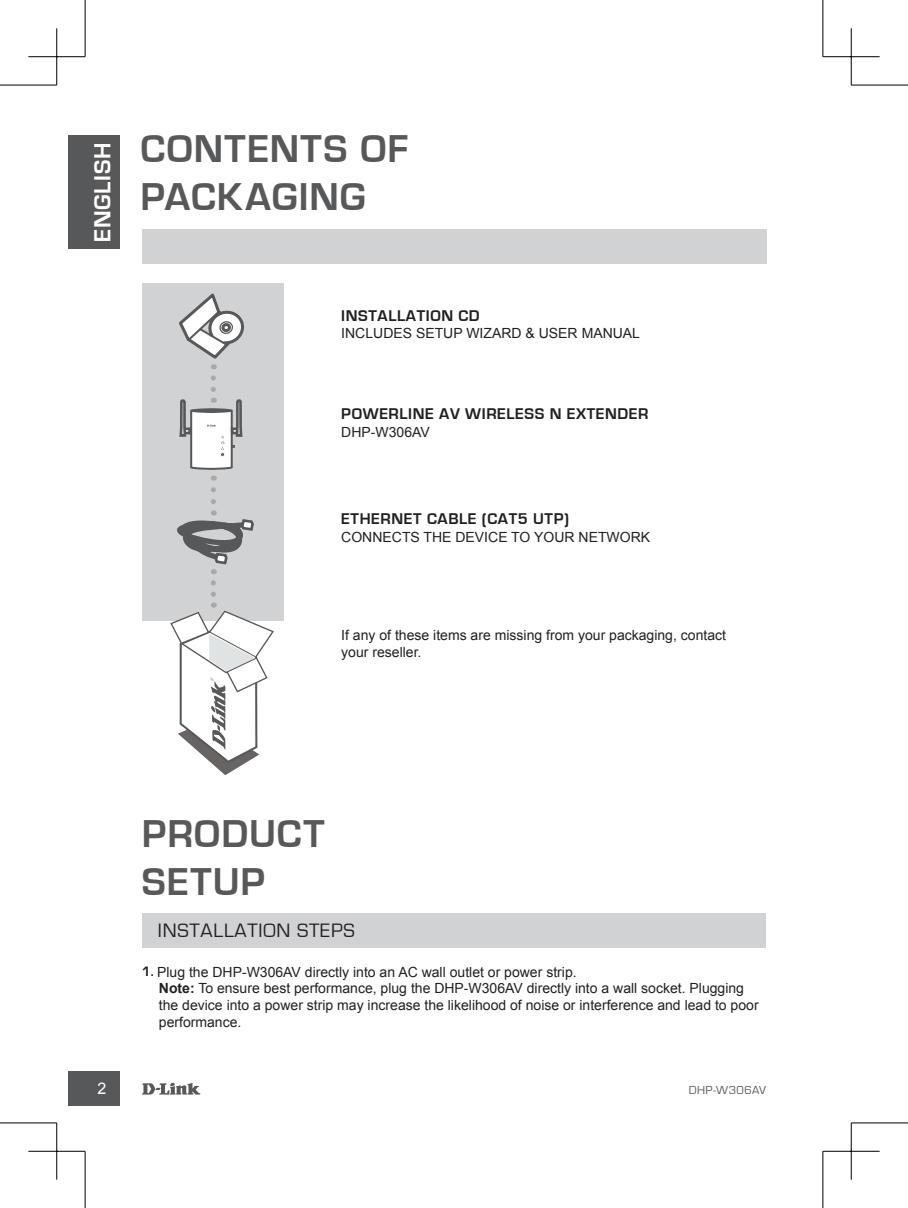
<style>
.page{position:relative;width:908px;height:1208px;background:#fff}
.page>*{position:absolute;margin:0;border:0;box-sizing:border-box;transform-origin:0 0}
.t1{font:700 40px/48px "Eurostile";letter-spacing:.03em;color:#57585a}
.t2{font:700 24px "Eurostile";letter-spacing:.025em;color:#fff}
.t3{font:20px "Eurostile";color:#231f20}
.t4{font:700 16px "Eurostile";letter-spacing:.04em;color:#231f20}
.t5{font:16px "Arial";color:#fff}
.t6{font:14px/16.8px "Arial";color:#231f20}
.t7{font:12px "Eurostile";letter-spacing:.035em;color:#57585a}
.s1{font-family:"Eurostile";font-weight:700}
.s2{font-weight:700}
</style>
<div class="page">
<svg style="left:142px;top:1082px;width:58px;height:12px"></svg>
<div style="left:68px;top:1071px;width:51px;height:35px;background:#57585a"></div>
<div style="left:68px;top:135px;width:51px;height:114px;background:#57585a"></div>
<div style="left:142px;top:229px;width:623px;height:34px;background:#d1d2d4"></div>
<div style="left:142px;top:283px;width:141px;height:337px;background:#d1d2d4"></div>
<svg style="left:179px;top:293px;width:65px;height:76px"></svg>
<svg style="left:170px;top:583px;width:104px;height:192px"></svg>
<svg style="left:177px;top:490px;width:77px;height:84px"></svg>
<svg style="left:179px;top:378px;width:64px;height:102px"></svg>
<div style="left:142px;top:913px;width:623px;height:34px;background:#d1d2d4"></div>
<hr style="left:0;top:85px;width:57px;height:1px;background:#000">
<hr style="left:850px;top:85px;width:57px;height:1px;background:#000">
<hr style="left:0;top:1122px;width:57px;height:1px;background:#000">
<hr style="left:850px;top:1122px;width:57px;height:1px;background:#000">
<hr style="left:85px;top:0;width:1px;height:57px;background:#000">
<hr style="left:85px;top:1151px;width:1px;height:57px;background:#000">
<hr style="left:822px;top:0;width:1px;height:57px;background:#000">
<hr style="left:822px;top:1151px;width:1px;height:57px;background:#000">
<hr style="left:28px;top:56px;width:57px;height:1px;background:#000">
<hr style="left:822px;top:56px;width:57px;height:1px;background:#000">
<hr style="left:28px;top:1151px;width:57px;height:1px;background:#000">
<hr style="left:822px;top:1151px;width:57px;height:1px;background:#000">
<hr style="left:56px;top:28px;width:1px;height:57px;background:#000">
<hr style="left:56px;top:1123px;width:1px;height:56px;background:#000">
<hr style="left:850px;top:28px;width:1px;height:57px;background:#000">
<hr style="left:850px;top:1123px;width:1px;height:56px;background:#000">
<h2 class="t2" style="left:89px;top:242px;width:100px;rotate:-90deg">ENGLISH</h2>
<h1 class="t1" style="left:140px;top:126px;width:269px">CONTENTS OF<br>PACKAGING</h1>
<p class="t4" style="left:341px;top:307px;width:140px">INSTALLATION CD</p>
<p class="t6" style="left:341px;top:325px;width:300px">INCLUDES SETUP WIZARD &amp; USER MANUAL</p>
<p class="t4" style="left:341px;top:405px;width:68px">POWERLINE</p>
<p class="t4" style="left:439px;top:405px;width:69px">AV WI RELESS</p>
<p class="t4" style="left:549px;top:405px;width:49px">N EXTENDE</p>
<p class="t4" style="left:638px;top:405px;width:12px">R</p>
<p class="t6" style="left:341px;top:424px;width:90px">DHP-W306AV</p>
<p class="t4" style="left:341px;top:510px;width:229px">ETHERNET CABLE (CAT5 UTP)</p>
<p class="t6" style="left:341px;top:529px;width:310px">CONNECTS THE DEVICE TO YOUR NETWORK</p>
<p class="t6" style="left:341px;top:627px;width:386px">If any of these items are missing from your packaging, contact your reseller.</p>
<h1 class="t1" style="left:142px;top:810px;width:184px">PRODUCT<br>SETUP</h1>
<h3 class="t3" style="left:158px;top:919px;width:12px">INST</h3>
<h3 class="t3" style="left:200px;top:919px;width:59px">ALLATION</h3>
<h3 class="t3" style="left:297px;top:919px;width:58px">STEPS</h3>
<p class="t6" style="left:159px;top:963px;width:601px;text-indent:-17px"><span class="s1">1.</span> Plug the DHP-W306AV directly into an AC wall outlet or power strip.<br><span class="s2">Note:</span> To ensure best performance, plug the DHP-W306AV directly into a wall socket. Plugging the device into a power strip may increase the likelihood of noise or interference and lead to poor performance.</p>
<p class="t5" style="left:97px;top:1078px;width:10px">2</p>
<p class="t7" style="left:688px;top:1084px;width:79px">DHP-W306AV</p>
</div>
